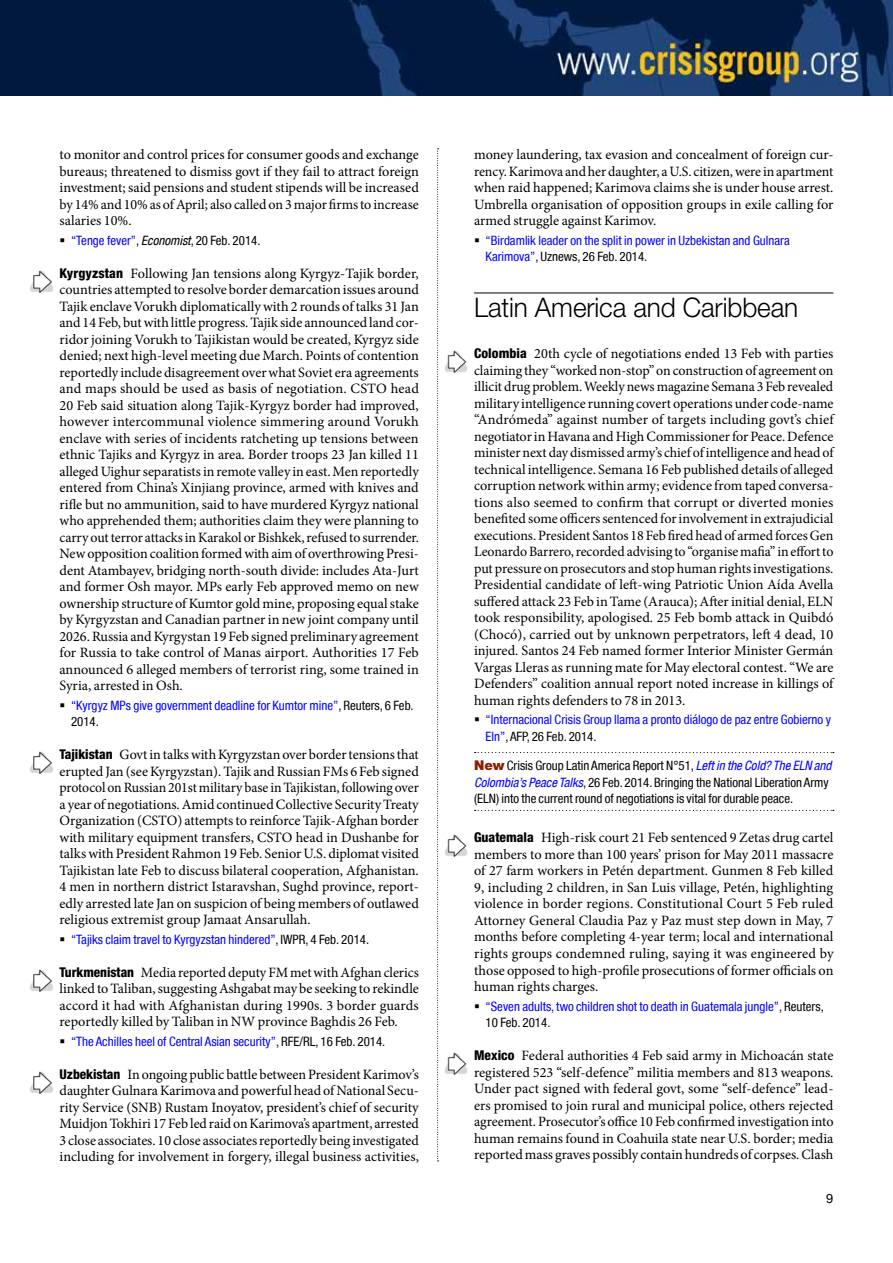
<style>
.page{position:relative;width:893px;height:1263px;background:#fff}
.page>*{position:absolute;margin:0;border:0;box-sizing:border-box;transform-origin:0 0}
.t1{font:300 27px "Helvetica Neue";letter-spacing:-.005em;color:#000}
.t2{font:14.25px/16.5px "Minion Pro";color:#000;text-align:justify}
.t3{font:condensed 12.9px/16.5px "Helvetica Neue LT";color:#00f}
.t4{font:condensed 12.9px/16.5px "Helvetica Neue LT";color:#000}
.t5{font:12.9px "Helvetica Neue";color:#000}
.s1{color:#00f}
.s2{font-style:italic}
.s3{font-family:"Helvetica Neue";font-weight:800;font-stretch:condensed;font-size:13.5px}
.s4{color:#000}
.s5{font-family:"Helvetica Neue";font-weight:900;font-stretch:normal;font-size:13.5px;color:#8a1f03}
.s6{font-style:italic;color:#00f}
</style>
<div class="page">
<img style="left:0;top:0;width:893px;height:96px">
<svg style="left:437px;top:148px;width:2px;height:1013px"></svg>
<img style="left:30px;top:270px;width:23px;height:23px">
<img style="left:30px;top:751px;width:23px;height:23px">
<img style="left:30px;top:969px;width:23px;height:23px">
<img style="left:30px;top:1071px;width:23px;height:23px">
<hr style="left:474px;top:293px;width:359px;height:1px;background:#000">
<svg style="left:475px;top:752px;width:359px;height:1px"></svg>
<svg style="left:475px;top:810px;width:359px;height:1px"></svg>
<img style="left:445px;top:350px;width:22px;height:23px">
<img style="left:445px;top:834px;width:22px;height:23px">
<img style="left:445px;top:1052px;width:22px;height:23px">
<p class="t2" style="left:60px;top:146px;width:361px">to monitor and control prices for consumer goods and exchange bureaus; threatened to dismiss govt if they fail to attract foreign investment; said pensions and student stipends will be increased by 14% and 10% as of April; also called on 3 major firms to increase salaries 10%.</p>
<p class="t4" style="left:71px;top:232px;width:191px"><span class="s1">“Tenge fever”</span>, <span class="s2">Economist</span>, 20 Feb. 2014.</p>
<p class="t2" style="left:60px;top:265px;width:361px"><span class="s3">Kyrgyzstan</span> Following Jan tensions along Kyrgyz-Tajik border, countries attempted to resolve border demarcation issues around Tajik enclave Vorukh diplomatically with 2 rounds of talks 31 Jan and 14 Feb, but with little progress. Tajik side announced land cor&shy;ridor joining Vorukh to Tajikistan would be created, Kyrgyz side denied; next high-level meeting due March. Points of contention reportedly include disagreement over what Soviet era agreements and maps should be used as basis of negotiation. CSTO head 20 Feb said situation along Tajik-Kyrgyz border had improved, however intercommunal violence simmering around Vorukh enclave with series of incidents ratcheting up tensions between ethnic Tajiks and Kyrgyz in area. Border troops 23 Jan killed 11 alleged Uighur separatists in remote valley in east. Men reportedly entered from China’s Xinjiang province, armed with knives and rifle but no ammunition, said to have murdered Kyrgyz national who apprehended them; authorities claim they were planning to carry out terror attacks in Karakol or Bishkek, refused to surrender.<br>New opposition coalition formed with aim of overthrowing Presi&shy;dent Atambayev, bridging north-south divide: includes Ata-Jurt and former Osh mayor. MPs early Feb approved memo on new ownership structure of Kumtor gold mine, proposing equal stake by Kyrgyzstan and Canadian partner in new joint company until 2026. Russia and Kyrgystan 19 Feb signed preliminary agreement for Russia to take control of Manas airport. Authorities 17 Feb announced 6 alleged members of terrorist ring, some trained in Syria, arrested in Osh.</p>
<p class="t3" style="left:71px;top:697px;width:344px">“Kyrgyz MPs give government deadline for Kumtor mine”<span class="s4">, Reuters, 6 Feb.<br>2014.</span></p>
<p class="t2" style="left:60px;top:746px;width:361px"><span class="s3">Tajikistan</span> Govt in talks with Kyrgyzstan over border tensions that erupted Jan (see Kyrgyzstan). Tajik and Russian FMs 6 Feb signed protocol on Russian 201st military base in Tajikistan, following over a year of negotiations. Amid continued Collective Security Treaty Organization (CSTO) attempts to reinforce Tajik-Afghan border with military equipment transfers, CSTO head in Dushanbe for talks with President Rahmon 19 Feb. Senior U.S. diplomat visited Tajikistan late Feb to discuss bilateral cooperation, Afghanistan.<br>4 men in northern district Istaravshan, Sughd province, report&shy;edly arrested late Jan on suspicion of being members of outlawed religious extremist group Jamaat Ansarullah.</p>
<p class="t3" style="left:71px;top:931px;width:300px">“Tajiks claim travel to Kyrgyzstan hindered”<span class="s4">, IWPR, 4 Feb. 2014.</span></p>
<p class="t2" style="left:60px;top:964px;width:361px"><span class="s3">Turkmenistan</span> Media reported deputy FM met with Afghan clerics linked to Taliban, suggesting Ashgabat may be seeking to rekindle accord it had with Afghanistan during 1990s. 3 border guards reportedly killed by Taliban in NW province Baghdis 26 Feb.</p>
<p class="t3" style="left:71px;top:1033px;width:316px">“The Achilles heel of Central Asian security”<span class="s4">, RFE/RL, 16 Feb. 2014.</span></p>
<p class="t2" style="left:60px;top:1066px;width:361px"><span class="s3">Uzbekistan</span> In ongoing public battle between President Karimov’s daughter Gulnara Karimova and powerful head of National Secu&shy;rity Service (SNB) Rustam Inoyatov, president’s chief of security Muidjon Tokhiri 17 Feb led raid on Karimova’s apartment, arrested 3 close associates. 10 close associates reportedly being investigated including for involvement in forgery, illegal business activities,</p>
<p class="t2" style="left:474px;top:146px;width:361px">money laundering, tax evasion and concealment of foreign cur&shy;rency. Karimova and her daughter, a U.S. citizen, were in apartment when raid happened; Karimova claims she is under house arrest.<br>Umbrella organisation of opposition groups in exile calling for armed struggle against Karimov.</p>
<p class="t3" style="left:486px;top:232px;width:306px">“Birdamlik leader on the split in power in Uzbekistan and Gulnara<br>Karimova”<span class="s4">, Uznews, 26 Feb. 2014.</span></p>
<h1 class="t1" style="left:474px;top:291px;width:326px">Latin America and Caribbean</h1>
<p class="t2" style="left:474px;top:345px;width:361px"><span class="s3">Colombia</span> 20th cycle of negotiations ended 13 Feb with parties claiming they “worked non-stop” on construction of agreement on illicit drug problem. Weekly news magazine Semana 3 Feb revealed military intelligence running covert operations under code-name “Andrómeda” against number of targets including govt’s chief negotiator in Havana and High Commissioner for Peace. Defence minister next day dismissed army’s chief of intelligence and head of technical intelligence. Semana 16 Feb published details of alleged corruption network within army; evidence from taped conversa&shy;tions also seemed to confirm that corrupt or diverted monies benefited some officers sentenced for involvement in extrajudicial executions. President Santos 18 Feb fired head of armed forces Gen Leonardo Barrero, recorded advising to “organise mafia” in effort to put pressure on prosecutors and stop human rights investigations.<br>Presidential candidate of left-wing Patriotic Union Aída Avella suffered attack 23 Feb in Tame (Arauca); After initial denial, ELN took responsibility, apologised. 25 Feb bomb attack in Quibdó (Chocó), carried out by unknown perpetrators, left 4 dead, 10 injured. Santos 24 Feb named former Interior Minister Germán Vargas Lleras as running mate for May electoral contest. “We are Defenders” coalition annual report noted increase in killings of human rights defenders to 78 in 2013.</p>
<p class="t3" style="left:486px;top:711px;width:347px">“Internacional Crisis Group llama a pronto diálogo de paz entre Gobierno y<br>Eln”<span class="s4">, AFP, 26 Feb. 2014.</span></p>
<p class="t4" style="left:474px;top:757px;width:359px"><span class="s5">New</span> Crisis Group Latin America Report N°51, <span class="s6">Left in the Cold? The ELN and<br>Colombia’s Peace Talks</span>, 26 Feb. 2014. Bringing the National Liberation Army (ELN) into the current round of negotiations is vital for durable peace.</p>
<p class="t2" style="left:474px;top:830px;width:361px"><span class="s3">Guatemala</span> High-risk court 21 Feb sentenced 9 Zetas drug cartel members to more than 100 years’ prison for May 2011 massacre of 27 farm workers in Petén department. Gunmen 8 Feb killed 9, including 2 children, in San Luis village, Petén, highlighting violence in border regions. Constitutional Court 5 Feb ruled Attorney General Claudia Paz y Paz must step down in May, 7 months before completing 4-year term; local and international rights groups condemned ruling, saying it was engineered by those opposed to high-profile prosecutions of former officials on human rights charges.</p>
<p class="t3" style="left:486px;top:997px;width:340px">“Seven adults, two children shot to death in Guatemala jungle”<span class="s4">, Reuters,<br>10 Feb. 2014.</span></p>
<p class="t2" style="left:474px;top:1047px;width:361px"><span class="s3">Mexico</span> Federal authorities 4 Feb said army in Michoacán state registered 523 “self-defence” militia members and 813 weapons.<br>Under pact signed with federal govt, some “self-defence” lead&shy;ers promised to join rural and municipal police, others rejected agreement. Prosecutor’s office 10 Feb confirmed investigation into human remains found in Coahuila state near U.S. border; media reported mass graves possibly contain hundreds of corpses. Clash</p>
<p class="t5" style="left:826px;top:1191px;width:9px">9</p>
</div>
